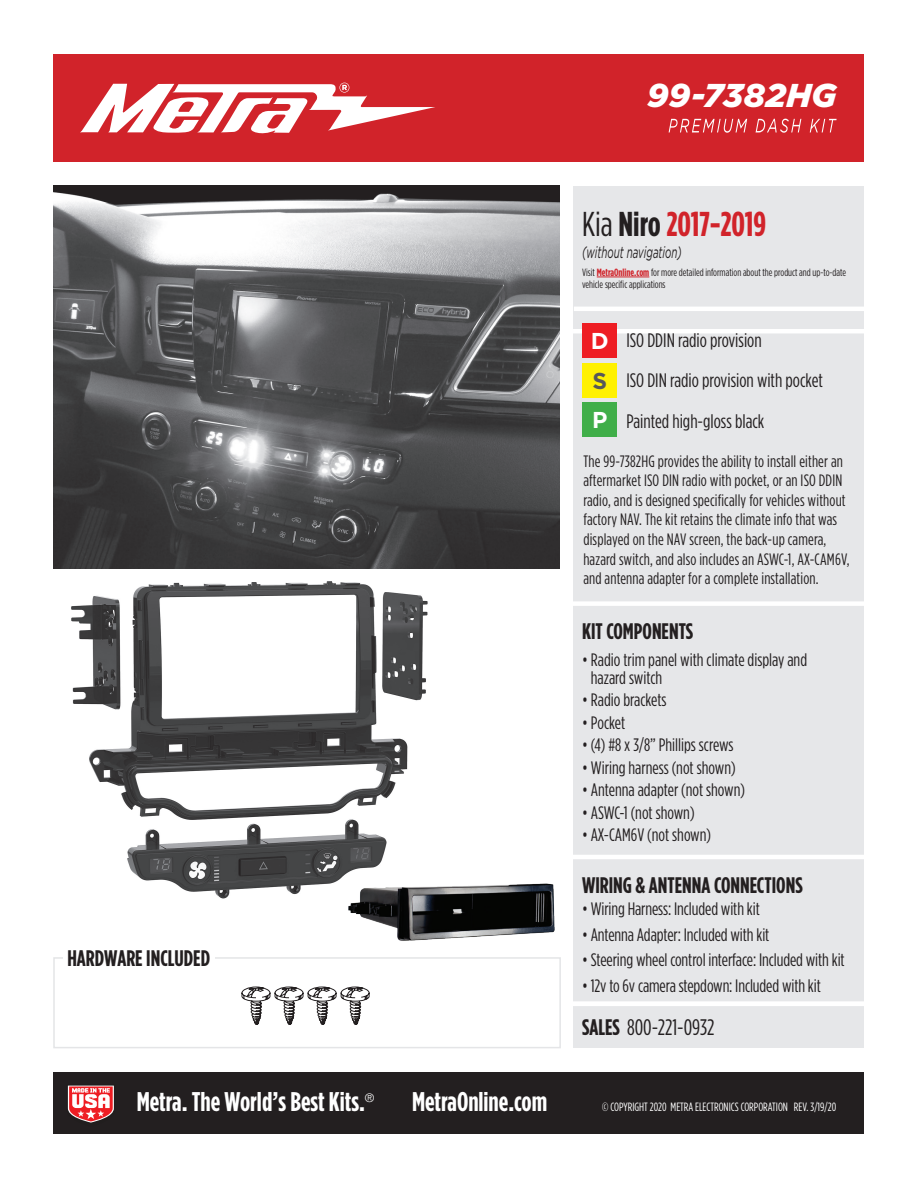
<style>
.page{position:relative;width:918px;height:1188px;background:#fff}
.page>*{position:absolute;margin:0;border:0;box-sizing:border-box;transform-origin:0 0}
.t1{font:700 34.5px "Gotham Condensed";color:#d1232a}
.t2{font:italic 900 33px "Gotham";color:#fff}
.t3{font:700 27px "Gotham Condensed";color:#fff}
.t4{font:700 22.95px "Gotham";color:#fff}
.t5{font:700 22.95px "Gotham";color:#57585a}
.t6{font:700 22.5px "Gotham Condensed";color:#231f20}
.t7{font:22.5px "Gotham Condensed";color:#231f20}
.t8{font:19.5px/40.5px "Gotham Condensed";color:#231f20}
.t9{font:18px/18px "Gotham Condensed";letter-spacing:-.005em;color:#231f20}
.t10{font:16.5px/19.5px "Gotham Condensed";letter-spacing:.01em;color:#231f20}
.t11{font:italic 16.5px "Gotham";color:#231f20;scale:.6 1}
.t12{font:12px "Gotham Condensed";color:#fff}
.t13{font:300 12px "Helvetica Neue";color:#fff}
.t14{font:10.5px/12px "Gotham Condensed";color:#231f20}
.s1{font-weight:400;color:#231f20}
.s2{color:#231f20}
.s3{font-weight:700;color:#d1232a}
.s4{font-weight:700}
</style>
<div class="page">
<div style="left:53px;top:1072px;width:810px;height:62px;background:#231f20"></div>
<img style="left:53px;top:186px;width:506px;height:382px">
<div style="left:53px;top:54px;width:810px;height:108px;background:#d1232a"></div>
<svg style="left:80px;top:83px;width:355px;height:51px"></svg>
<svg style="left:669px;top:119px;width:168px;height:14px"></svg>
<div style="left:573px;top:186px;width:290px;height:862px;background:#e6e7e9"></div>
<hr style="left:573px;top:329px;width:295px;height:4px;background:#fff">
<svg style="left:67px;top:1085px;width:47px;height:38px;background:#d47679"></svg>
<div style="left:53px;top:957px;width:508px;height:91px;border:2px solid #e4e5e7"></div>
<hr style="left:574px;top:307px;width:295px;height:4px;background:#fff">
<hr style="left:572px;top:855px;width:295px;height:4px;background:#fff">
<hr style="left:572px;top:1002px;width:295px;height:4px;background:#fff">
<svg style="left:242px;top:987px;width:127px;height:38px"></svg>
<img style="left:71px;top:581px;width:357px;height:318px">
<img style="left:345px;top:877px;width:210px;height:64px">
<div style="left:63px;top:947px;width:151px;height:24px;background:#fff"></div>
<hr style="left:597px;top:277px;width:52px;height:1px;background:#d1232a">
<div style="left:583px;top:324px;width:34px;height:34px;background:#ee1d23"></div>
<div style="left:583px;top:363px;width:34px;height:35px;background:#fff101"></div>
<div style="left:583px;top:403px;width:34px;height:34px;background:#40ae49"></div>
<div style="left:569px;top:601px;width:295px;height:5px;background:#fff"></div>
<h2 class="t2" style="left:647px;top:77px;width:191px">99-7382HG</h2>
<h1 class="t1" style="left:582px;top:204px;width:186px"><span class="s1">Kia</span> <span class="s2">Niro</span> 2017-2019</h1>
<p class="t11" style="left:582px;top:243px;width:168px">(without navigation)</p>
<p class="t14" style="left:582px;top:266px;width:265px">Visit <span class="s3">MetraOnline.com</span> for more detailed information about the product and up-to-date vehicle specific applications</p>
<p class="t6" style="left:67px;top:945px;width:144px">HARDWARE INCLUDED</p>
<p class="t8" style="left:626px;top:319px;width:198px">ISO DDIN radio provision<br>ISO DIN radio provision with pocket<br>Painted high-gloss black</p>
<p class="t4" style="left:591px;top:328px;width:19px">D</p>
<p class="t5" style="left:593px;top:367px;width:16px">S</p>
<p class="t4" style="left:592px;top:407px;width:17px">P</p>
<p class="t10" style="left:583px;top:451px;width:268px">The 99-7382HG provides the ability to install either an aftermarket ISO DIN radio with pocket, or an ISO DDIN radio, and is designed specifically for vehicles without factory NAV. The kit retains the climate info that was displayed on the NAV screen, the back-up camera, hazard switch, and also includes an ASWC-1, AX-CAM6V, and antenna adapter for a complete installation.</p>
<p class="t6" style="left:582px;top:618px;width:113px">KIT COMPONENTS</p>
<p class="t9" style="left:591px;top:650px;width:218px;text-indent:-9px">• Radio trim panel with climate display and hazard switch</p>
<p class="t9" style="left:582px;top:691px;width:86px">• Radio brackets</p>
<p class="t9" style="left:582px;top:713px;width:45px">• Pocket</p>
<p class="t9" style="left:582px;top:736px;width:153px">• (4) #8 x 3/8” Phillips screws</p>
<p class="t9" style="left:582px;top:758px;width:155px">• Wiring harness (not shown)</p>
<p class="t9" style="left:582px;top:781px;width:164px">• Antenna adapter (not shown)</p>
<p class="t9" style="left:582px;top:803px;width:114px">• ASWC-1 (not shown)</p>
<p class="t9" style="left:582px;top:826px;width:130px">• AX-CAM6V (not shown)</p>
<p class="t6" style="left:582px;top:872px;width:222px">WIRING &amp; ANTENNA CONNECTIONS</p>
<p class="t9" style="left:582px;top:899px;width:179px">• Wiring Harness: Included with kit</p>
<p class="t9" style="left:582px;top:925px;width:189px">• Antenna Adapter: Included with kit</p>
<p class="t9" style="left:582px;top:950px;width:264px">• Steering wheel control interface: Included with kit</p>
<p class="t9" style="left:582px;top:976px;width:240px">• 12v to 6v camera stepdown: Included with kit</p>
<p class="t7" style="left:582px;top:1015px;width:134px"><span class="s4">SALES</span> 800-221-0932</p>
<h3 class="t3" style="left:137px;top:1087px;width:230px">Metra. The World’s Best Kits.</h3>
<p class="t13" style="left:365px;top:1091px;width:11px">®</p>
<h3 class="t3" style="left:412px;top:1087px;width:137px">MetraOnline.com</h3>
<p class="t12" style="left:602px;top:1100px;width:235px">© COPYRIGHT 2020 METRA ELECTRONICS CORPORATION REV. 3/19/20</p>
</div>
